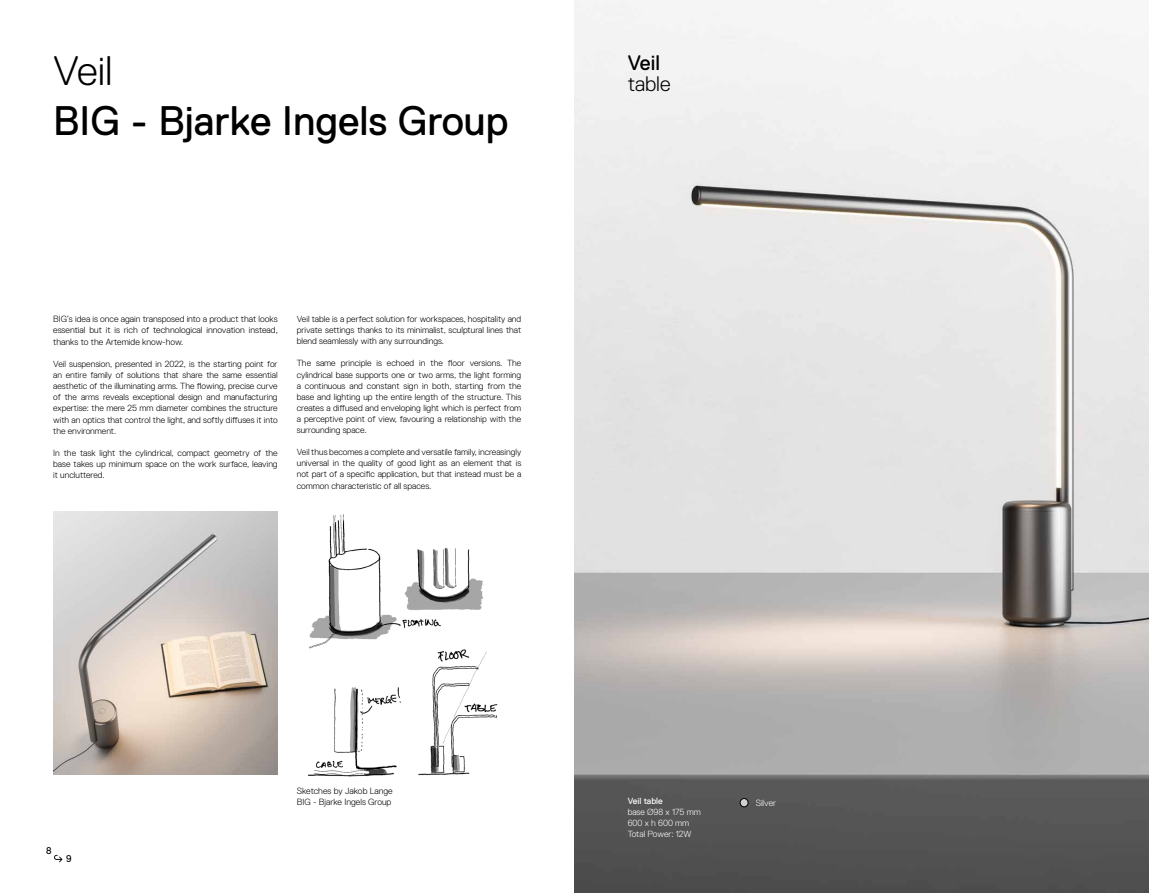
<style>
.page{position:relative;width:1149px;height:893px;background:#fff}
.page>*{position:absolute;margin:0;border:0;box-sizing:border-box;transform-origin:0 0}
.t1{font:41.25px "Replica Pro";color:#000}
.t2{font:300 41.25px "Replica Pro";color:#000}
.t3{font:300 21px "Replica Pro";color:#000}
.t4{font:21px "Replica Pro";color:#000}
.t5{font:9.75px "Replica Pro";color:#000}
.t6{font:300 9px/11.2px "Replica Pro";color:#000;text-align:justify}
.t7{font:300 9px "Replica Pro";color:#fff}
.t8{font:300 8.85px/11.1px "Replica Pro";color:#000;text-align:justify}
.t9{font:300 8.85px/11.1px "Replica Pro";color:#fff}
.t10{font:8.85px "Replica Pro";color:#fff}
</style>
<div class="page">
<img style="left:53px;top:511px;width:224px;height:263px">
<img style="left:308px;top:514px;width:190px;height:263px">
<img style="left:574px;top:0;width:574px;height:893px">
<svg style="left:54px;top:855px;width:8px;height:7px"></svg>
<div style="left:739px;top:798px;width:9px;height:9px;background:#d0d0d0;border-radius:50%"></div>
<div style="left:739px;top:798px;width:9px;height:9px;border:1px solid #000;border-radius:50%"></div>
<h1 class="t2" style="left:53px;top:48px;width:61px">Veil</h1>
<h1 class="t1" style="left:53px;top:98px;width:456px">BIG - Bjarke Ingels Group</h1>
<p class="t6" style="left:53px;top:313px;width:226px">BIG’s idea is once again transposed into a product that looks essential but it is rich of technological innovation instead, thanks to the Artemide know-how.</p>
<p class="t8" style="left:53px;top:358px;width:226px">Veil suspension, presented in 2022, is the starting point for an entire family of solutions that share the same essential aesthetic of the illuminating arms. The flowing, precise curve of the arms reveals exceptional design and manufacturing expertise: the mere 25 mm diameter combines the structure with an optics that control the light, and softly diffuses it into the environment.</p>
<p class="t8" style="left:53px;top:447px;width:226px">In the task light the cylindrical, compact geometry of the base takes up minimum space on the work surface, leaving it uncluttered.</p>
<p class="t8" style="left:297px;top:313px;width:226px">Veil table is a perfect solution for workspaces, hospitality and private settings thanks to its minimalist, sculptural lines that blend seamlessly with any surroundings.</p>
<p class="t8" style="left:297px;top:358px;width:226px">The same principle is echoed in the floor versions. The cylindrical base supports one or two arms, the light forming a continuous and constant sign in both, starting from the base and lighting up the entire length of the structure. This creates a diffused and enveloping light which is perfect from a perceptive point of view, favouring a relationship with the surrounding space.</p>
<p class="t8" style="left:297px;top:447px;width:226px">Veil thus becomes a complete and versatile family, increasingly universal in the quality of good light as an element that is not part of a specific application, but that instead must be a common characteristic of all spaces.</p>
<h2 class="t4" style="left:627px;top:51px;width:34px">Veil</h2>
<h2 class="t3" style="left:627px;top:72px;width:44px">table</h2>
<p class="t5" style="left:46px;top:845px;width:7px">8</p>
<p class="t5" style="left:66px;top:853px;width:7px">9</p>
<p class="t6" style="left:297px;top:786px;width:97px;line-height:10.8px">Sketches by Jakob Lange<br>BIG - Bjarke Ingels Group</p>
<p class="t10" style="left:627px;top:796px;width:37px">Veil table</p>
<p class="t9" style="left:627px;top:807px;width:75px">base Ø98 x 175 mm<br>600 x h 600 mm<br>Total Power: 12W</p>
<p class="t7" style="left:755px;top:798px;width:22px">Silver</p>
</div>
